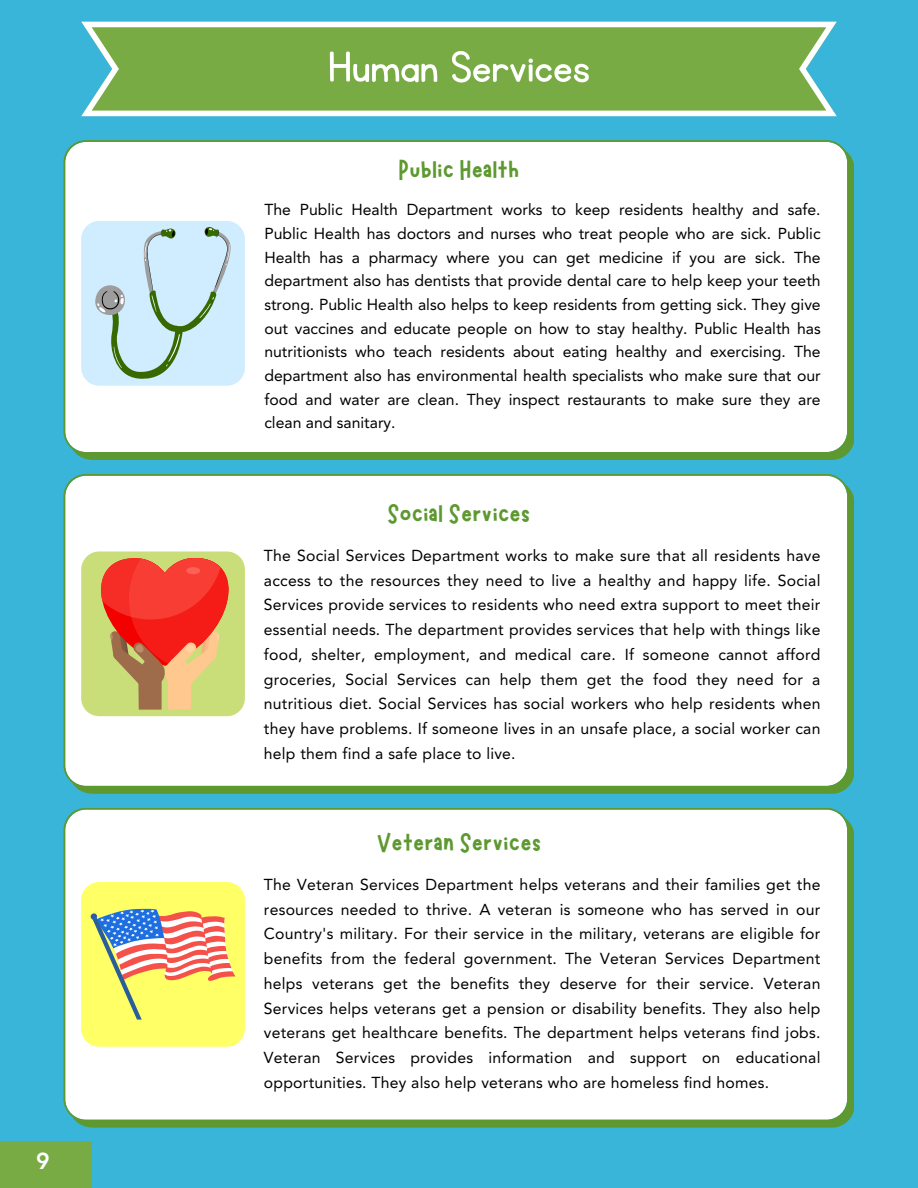
<style>
.page{position:relative;width:918px;height:1188px;background:#39b5d9}
.page>*{position:absolute;margin:0;border:0;box-sizing:border-box;transform-origin:0 0}
.t1{font:50.25px "KG Primary Penmanship";color:#fff}
.t2{font:28.65px "Marykate";color:#5d9930}
.t3{font:800 22.95px "Avenir LT Std";color:#fff}
.t4{font:15.75px/24.8px "Avenir LT Std";letter-spacing:.015em;color:#000;text-align:justify}
</style>
<div class="page">
<svg style="left:81px;top:22px;width:756px;height:94px;background:#87b662"></svg>
<div style="left:63px;top:808px;width:791px;height:320px;background:#fff"></div>
<div style="left:81px;top:882px;width:164px;height:165px;background:#ff6;border-radius:18px"></div>
<svg style="left:90px;top:909px;width:146px;height:111px"></svg>
<div style="left:63px;top:140px;width:791px;height:320px;background:#fff"></div>
<div style="left:81px;top:221px;width:164px;height:165px;background:#cfedff;border-radius:18px"></div>
<svg style="left:95px;top:285px;width:30px;height:30px"></svg>
<svg style="left:97px;top:226px;width:134px;height:153px"></svg>
<div style="left:63px;top:474px;width:791px;height:320px;background:#fff"></div>
<div style="left:81px;top:552px;width:164px;height:164px;background:#c9de78;border-radius:18px"></div>
<svg style="left:101px;top:558px;width:128px;height:152px"></svg>
<div style="left:0;top:1141px;width:92px;height:46px;background:#79ab44"></div>
<h2 class="t3" style="left:36px;top:1152px;width:15px">9</h2>
<p class="t1" style="left:328px;top:43px;width:263px">Human Services</p>
<p class="t2" style="left:399px;top:151px;width:122px">Public Health</p>
<p class="t4" style="left:264px;top:200px;width:558px;line-height:23.7px">The Public Health Department works to keep residents healthy and safe.<br>Public Health has doctors and nurses who treat people who are sick. Public Health has a pharmacy where you can get medicine if you are sick. The department also has dentists that provide dental care to help keep your teeth strong. Public Health also helps to keep residents from getting sick. They give out vaccines and educate people on how to stay healthy. Public Health has nutritionists who teach residents about eating healthy and exercising. The department also has environmental health specialists who make sure that our food and water are clean. They inspect restaurants to make sure they are clean and sanitary.</p>
<h2 class="t2" style="left:387px;top:495px;width:145px">Social Services</h2>
<p class="t4" style="left:264px;top:544px;width:558px">The Social Services Department works to make sure that all residents have access to the resources they need to live a healthy and happy life. Social Services provide services to residents who need extra support to meet their essential needs. The department provides services that help with things like food, shelter, employment, and medical care. If someone cannot afford groceries, Social Services can help them get the food they need for a nutritious diet. Social Services has social workers who help residents when they have problems. If someone lives in an unsafe place, a social worker can help them find a safe place to live.</p>
<h1 class="t2" style="left:376px;top:825px;width:166px">Veteran Services</h1>
<h2 class="t4" style="left:264px;top:874px;width:558px">The Veteran Services Department helps veterans and their families get the resources needed to thrive. A veteran is someone who has served in our Country's military. For their service in the military, veterans are eligible for benefits from the federal government. The Veteran Services Department helps veterans get the benefits they deserve for their service. Veteran Services helps veterans get a pension or disability benefits. They also help veterans get healthcare benefits. The department helps veterans find jobs.<br>Veteran Services provides information and support on educational opportunities. They also help veterans who are homeless find homes.</h2>
</div>
